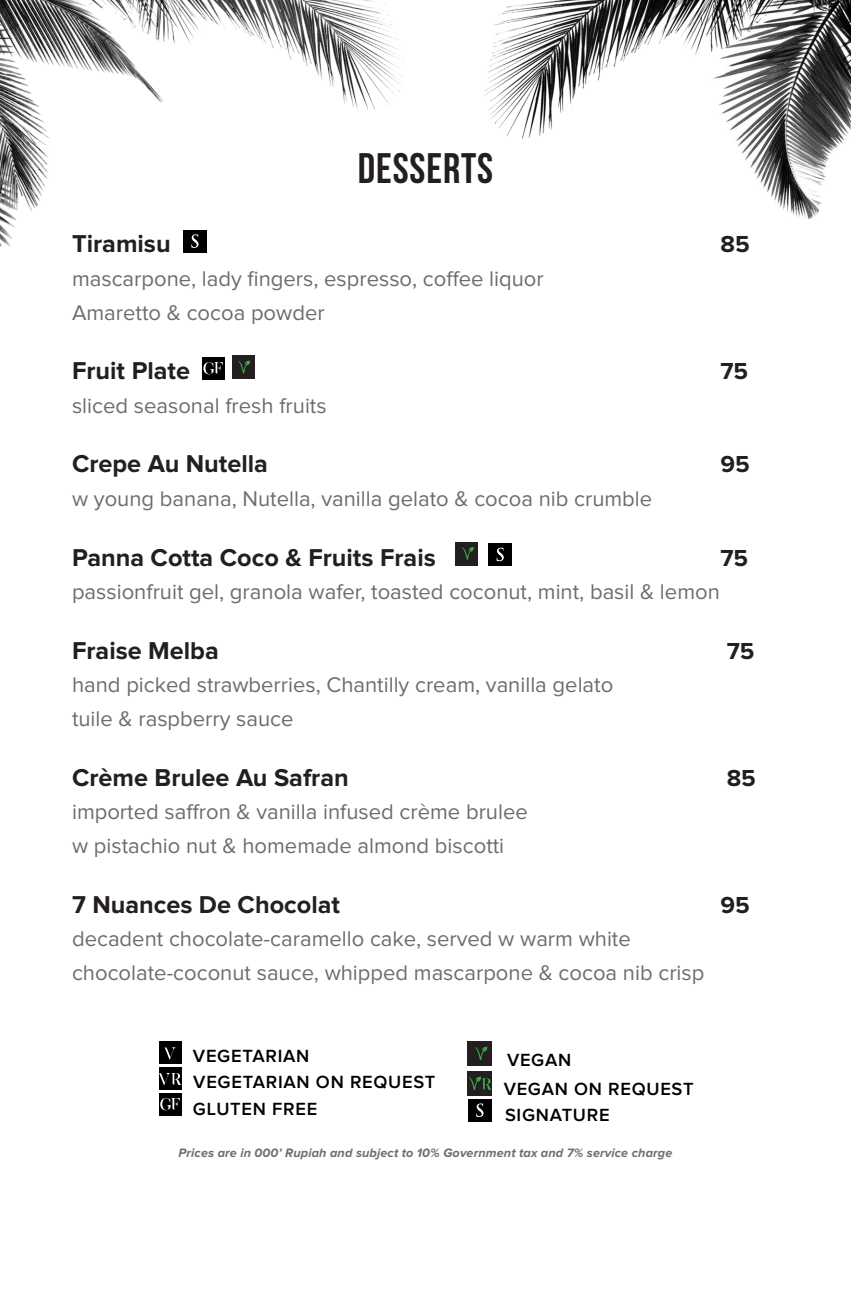
<style>
.page{position:relative;width:851px;height:1304px;background:#fff}
.page>*{position:absolute;margin:0;border:0;box-sizing:border-box;transform-origin:0 0}
.t1{font:700 42.6px "Bebas Neue";letter-spacing:.02em;color:#231f20}
.t2{font:700 25.2px "Proxima Nova";color:#231f20}
.t3{font:700 24px "Proxima Nova";color:#231f20}
.t4{font:22px "Proxima Nova";color:#6c6d70}
.t5{font:600 18.2px "Proxima Nova";letter-spacing:.04em;color:#000}
.t6{font:italic 700 12.6px "Proxima Nova";letter-spacing:.01em;color:#6c6d70}
</style>
<div class="page">
<img style="left:0;top:0;width:850px;height:253px">
<div style="left:183px;top:230px;width:24px;height:22px;background:#000"></div>
<svg style="left:191px;top:234px;width:7px;height:14px"></svg>
<div style="left:202px;top:357px;width:22px;height:22px;background:#000"></div>
<svg style="left:203px;top:362px;width:20px;height:13px"></svg>
<div style="left:231px;top:356px;width:23px;height:23px;background:#231f20"></div>
<svg style="left:238px;top:361px;width:12px;height:12px"></svg>
<div style="left:455px;top:542px;width:23px;height:23px;background:#231f20"></div>
<svg style="left:462px;top:547px;width:11px;height:13px"></svg>
<div style="left:488px;top:543px;width:24px;height:23px;background:#000"></div>
<svg style="left:496px;top:548px;width:7px;height:13px"></svg>
<div style="left:159px;top:1041px;width:22px;height:23px;background:#000"></div>
<svg style="left:164px;top:1047px;width:12px;height:13px"></svg>
<div style="left:159px;top:1067px;width:22px;height:23px;background:#000"></div>
<svg style="left:159px;top:1073px;width:23px;height:12px"></svg>
<div style="left:159px;top:1093px;width:22px;height:22px;background:#000"></div>
<svg style="left:160px;top:1098px;width:20px;height:13px"></svg>
<div style="left:468px;top:1041px;width:24px;height:25px;background:#231f20"></div>
<svg style="left:475px;top:1047px;width:12px;height:13px"></svg>
<div style="left:468px;top:1071px;width:24px;height:24px;background:#231f20"></div>
<svg style="left:468px;top:1076px;width:24px;height:14px"></svg>
<div style="left:468px;top:1099px;width:24px;height:23px;background:#000"></div>
<svg style="left:476px;top:1103px;width:7px;height:14px"></svg>
<p class="t1" style="left:358px;top:145px;width:136px">DESSERTS</p>
<p class="t2" style="left:72px;top:232px;width:100px">Tiramisu</p>
<p class="t3" style="left:720px;top:233px;width:31px">85</p>
<p class="t4" style="left:72px;top:268px;width:473px">mascarpone, lady fingers, espresso, coffee liquor</p>
<p class="t4" style="left:72px;top:302px;width:254px">Amaretto &amp; cocoa powder</p>
<p class="t2" style="left:72px;top:359px;width:120px">Fruit Plate</p>
<p class="t3" style="left:720px;top:360px;width:29px">75</p>
<p class="t4" style="left:72px;top:395px;width:256px">sliced seasonal fresh fruits</p>
<p class="t2" style="left:72px;top:452px;width:197px">Crepe Au Nutella</p>
<p class="t3" style="left:720px;top:453px;width:31px">95</p>
<p class="t4" style="left:72px;top:488px;width:581px">w young banana, Nutella, vanilla gelato &amp; cocoa nib crumble</p>
<p class="t2" style="left:72px;top:546px;width:365px">Panna Cotta Coco &amp; Fruits Frais</p>
<p class="t3" style="left:720px;top:547px;width:29px">75</p>
<p class="t4" style="left:72px;top:582px;width:649px">passionfruit gel, granola wafer, toasted coconut, mint, basil &amp; lemon</p>
<p class="t2" style="left:72px;top:639px;width:148px">Fraise Melba</p>
<p class="t3" style="left:726px;top:640px;width:29px">75</p>
<p class="t4" style="left:72px;top:675px;width:542px">hand picked strawberries, Chantilly cream, vanilla gelato</p>
<p class="t4" style="left:72px;top:709px;width:223px">tuile &amp; raspberry sauce</p>
<p class="t2" style="left:72px;top:766px;width:278px">Crème Brulee Au Safran</p>
<p class="t3" style="left:726px;top:767px;width:31px">85</p>
<p class="t4" style="left:72px;top:802px;width:457px">imported saffron &amp; vanilla infused crème brulee</p>
<p class="t4" style="left:72px;top:836px;width:433px">w pistachio nut &amp; homemade almond biscotti</p>
<p class="t2" style="left:72px;top:893px;width:269px">7 Nuances De Chocolat</p>
<p class="t3" style="left:720px;top:894px;width:31px">95</p>
<p class="t4" style="left:72px;top:929px;width:560px">decadent chocolate-caramello cake, served w warm white</p>
<p class="t4" style="left:72px;top:963px;width:633px">chocolate-coconut sauce, whipped mascarpone &amp; cocoa nib crisp</p>
<p class="t5" style="left:193px;top:1048px;width:118px">VEGETARIAN</p>
<p class="t5" style="left:193px;top:1073px;width:243px">VEGETARIAN ON REQUEST</p>
<p class="t5" style="left:193px;top:1101px;width:126px">GLUTEN FREE</p>
<p class="t5" style="left:507px;top:1052px;width:66px">VEGAN</p>
<p class="t5" style="left:503px;top:1081px;width:191px">VEGAN ON REQUEST</p>
<p class="t5" style="left:505px;top:1107px;width:106px">SIGNATURE</p>
<p class="t6" style="left:178px;top:1147px;width:495px">Prices are in 000’ Rupiah and subject to 10% Government tax and 7% service charge</p>
</div>
